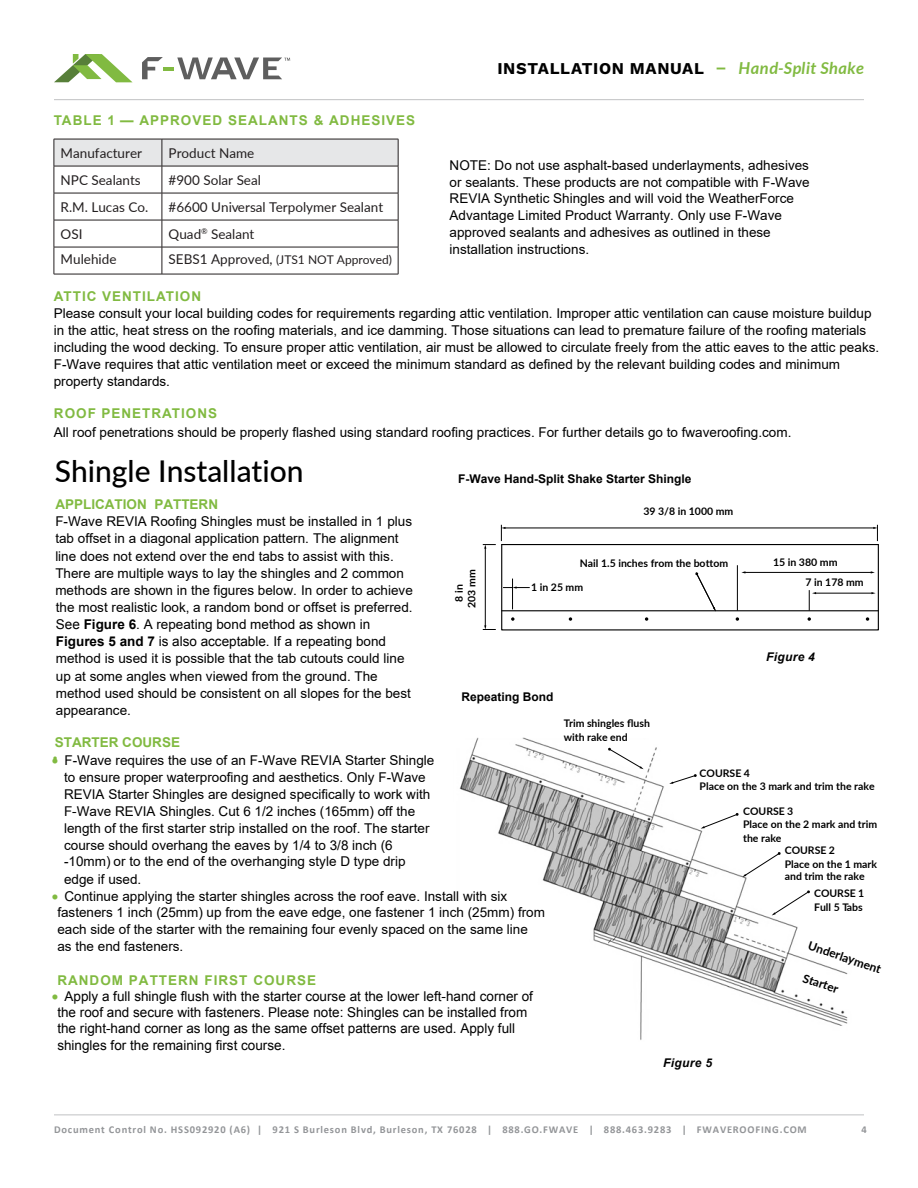
<style>
.page{position:relative;width:918px;height:1188px;background:#fff}
.page>*{position:absolute;margin:0;border:0;box-sizing:border-box;transform-origin:0 0}
.t1{font:500 30px "Lato";color:#000}
.t2{font:700 16.5px "Work Sans";letter-spacing:.035em;color:#000}
.t3{font:13.5px/16.8px "Arial";color:#000}
.t4{font:13.5px/16.2px "Arial";color:#000}
.t5{font:13.5px "Lato";color:#231f20}
.t6{font:700 13.5px "Arial";letter-spacing:.075em;color:#81ba41}
.t7{font:700 13.5px "Arial";color:#81ba41}
.t8{font:13.5px "Arial";color:#81ba41}
.t9{font:700 12px "Arial";color:#000}
.t10{font:12px "Lato";color:#231f20}
.t11{font:700 12px "Lato";color:#000}
.t12{font:italic 700 12px "Arial";letter-spacing:.025em;color:#000}
.t13{font:700 10.5px/13px "Lato";color:#000}
.t14{font:700 10.5px "Calibri";letter-spacing:.075em;color:#939598}
.t15{font:700 10.5px "Calibri";color:#939598}
.s1{font-size:13.5px}
.s2{font-weight:600;color:#81ba41}
.s3{font-family:"Lato";font-style:italic;color:#81ba41}
.s4{font-weight:700;color:#81ba41}
.s5{font-style:inherit}
.s6{font-weight:700}
.s7{font-family:"Lato";color:#81ba41}
</style>
<div class="page">
<img style="left:459px;top:737px;width:389px;height:303px">
<svg style="left:54px;top:54px;width:78px;height:28px"></svg>
<svg style="left:142px;top:57px;width:21px;height:22px"></svg>
<hr style="left:163px;top:67px;width:11px;height:4px;background:#81ba41">
<svg style="left:177px;top:58px;width:113px;height:21px"></svg>
<hr style="left:54px;top:99px;width:810px;height:1px;background:#c7c8ca">
<svg style="left:669px;top:774px;width:28px;height:10px"></svg>
<svg style="left:701px;top:813px;width:38px;height:16px"></svg>
<svg style="left:742px;top:852px;width:39px;height:25px"></svg>
<svg style="left:772px;top:890px;width:38px;height:25px"></svg>
<svg style="left:608px;top:748px;width:36px;height:21px"></svg>
<svg style="left:582px;top:885px;width:4px;height:4px"></svg>
<svg style="left:558px;top:827px;width:9px;height:7px"></svg>
<svg style="left:608px;top:937px;width:8px;height:6px"></svg>
<hr style="left:485px;top:548px;width:1px;height:78px;background:#000">
<svg style="left:483px;top:625px;width:13px;height:5px"></svg>
<hr style="left:505px;top:528px;width:369px;height:1px;background:#000">
<svg style="left:873px;top:525px;width:5px;height:16px"></svg>
<svg style="left:483px;top:525px;width:22px;height:24px"></svg>
<svg style="left:511px;top:617px;width:4px;height:4px"></svg>
<svg style="left:866px;top:617px;width:3px;height:4px"></svg>
<div style="left:501px;top:544px;width:378px;height:86px;border:1px solid #000"></div>
<hr style="left:502px;top:610px;width:376px;height:1px;background:#000">
<hr style="left:512px;top:579px;width:1px;height:30px;background:#000">
<svg style="left:503px;top:586px;width:27px;height:3px"></svg>
<svg style="left:695px;top:572px;width:21px;height:39px"></svg>
<svg style="left:808px;top:617px;width:3px;height:4px"></svg>
<svg style="left:569px;top:617px;width:3px;height:4px"></svg>
<hr style="left:815px;top:593px;width:57px;height:1px;background:#000">
<svg style="left:809px;top:590px;width:7px;height:21px"></svg>
<svg style="left:645px;top:617px;width:3px;height:4px"></svg>
<svg style="left:736px;top:617px;width:3px;height:4px"></svg>
<hr style="left:745px;top:572px;width:127px;height:1px;background:#000">
<hr style="left:737px;top:565px;width:1px;height:46px;background:#000">
<svg style="left:54px;top:139px;width:345px;height:135px"></svg>
<hr style="left:54px;top:274px;width:344px;height:1px;background:#231f20">
<hr style="left:54px;top:1114px;width:810px;height:1px;background:#c7c8ca">
<p class="t6" style="left:54px;top:111px;width:363px">TABLE 1 — APPROVED SEALANTS &amp; ADHESIVES</p>
<p class="t5" style="left:61px;top:143px;width:83px">Manufacturer</p>
<p class="t5" style="left:169px;top:143px;width:87px">Product Name</p>
<p class="t5" style="left:61px;top:170px;width:82px">NPC Sealants</p>
<p class="t5" style="left:169px;top:170px;width:94px">#900 Solar Seal</p>
<p class="t5" style="left:61px;top:197px;width:89px">R.M. Lucas Co.</p>
<p class="t5" style="left:169px;top:197px;width:216px">#6600 Universal Terpolymer Sealant</p>
<p class="t5" style="left:61px;top:224px;width:23px">OSI</p>
<p class="t5" style="left:169px;top:224px;width:87px">Quad<sup>®</sup> Sealant</p>
<p class="t5" style="left:61px;top:249px;width:57px">Mulehide</p>
<p class="t10" style="left:169px;top:251px;width:225px"><span class="s1">SEBS1 Approved,</span> (JTS1 NOT Approved)</p>
<p class="t2" style="left:497px;top:59px;width:368px">INSTALLATION MANUAL <span class="s2">–</span> <span class="s3">Hand-Split Shake</span></p>
<p class="t3" style="left:450px;top:156px;width:362px">NOTE: Do not use asphalt-based underlayments, adhesives or sealants. These products are not compatible with F-Wave REVIA Synthetic Shingles and will void the WeatherForce Advantage Limited Product Warranty. Only use F-Wave approved sealants and adhesives as outlined in these installation instructions.</p>
<p class="t6" style="left:54px;top:287px;width:149px">ATTIC VENTILATION</p>
<p class="t3" style="left:54px;top:305px;width:827px">Please consult your local building codes for requirements regarding attic ventilation. Improper attic ventilation can cause moisture buildup in the attic, heat stress on the roofing materials, and ice damming. Those situations can lead to premature failure of the roofing materials including the wood decking. To ensure proper attic ventilation, air must be allowed to circulate freely from the attic eaves to the attic peaks.<br>F-Wave requires that attic ventilation meet or exceed the minimum standard as defined by the relevant building codes and minimum property standards.</p>
<p class="t3" style="left:54px;top:404px;width:739px;line-height:19.2px"><span class="s4">ROOF PENETRATIONS<br></span>All roof penetrations should be properly flashed using standard roofing practices. For further details go to fwave<span class="s5">roofing</span>.com<span class="s5">.</span></p>
<h1 class="t1" style="left:55px;top:449px;width:250px">Shingle Installation</h1>
<p class="t7" style="left:55px;top:495px;width:164px">APPLICATION PATTERN</p>
<p class="t3" style="left:55px;top:513px;width:359px">F-Wave REVIA Roofing Shingles must be installed in 1 plus tab offset in a diagonal application pattern. <span class="s5">The alignment line does not extend over the end tabs to assist with this.<br></span>There are multiple ways to <span class="s5">lay the shingles</span> and 2 common methods are shown in the figures below. In order to achieve the most realistic look, a random bond or offset is preferred.<br>See <span class="s6">Figure</span> <span class="s6">6</span>. A repeating bond method as shown in <span class="s6">Figures</span> <span class="s6">5</span> <span class="s6">and</span> <span class="s6">7</span> is also acceptable. <span class="s5">I</span>f a repeating bond method is used it is possible that the tab cutouts could line up at some angles when viewed from the ground. The method used should be <span class="s5">consistent</span> on all slopes for the best appearance.</p>
<p class="t7" style="left:55px;top:733px;width:127px">STARTER COURSE</p>
<p class="t3" style="left:64px;top:752px;width:372px;text-indent:-13px"><span class="s7">•</span> F-Wave requires the use of an F-Wave REVIA Starter Shingle to ensure proper waterproofing and aesthetics. Only F-Wave REVIA Starter Shingles are designed specifically to work with F-<span class="s5">W</span>ave REVIA Shingles. Cut 6 1/2 inches (165mm) off the length of the first starter strip installed on the roof. The starter course should overhang the eaves by 1/4 to 3/8 inch (6 -10mm) or to the end of the overhanging style D type drip</p>
<p class="t3" style="left:64px;top:870px;width:79px">edge if used.</p>
<p class="t3" style="left:57px;top:887px;width:489px;text-indent:-6px"><span class="s7">•</span> Continue applying the starter shingles across the roof eave. Install with six fasteners 1 inch (25mm) up from the eave edge, one fastener 1 inch (25mm) from each side of the starter with the remaining four evenly spaced on the same line as the end fasteners.</p>
<p class="t6" style="left:57px;top:971px;width:260px">RANDOM PATTERN FIRST COURSE</p>
<p class="t4" style="left:57px;top:988px;width:477px;text-indent:-6px"><span class="s7">•</span> Apply a full shingle flush with the starter course at the lower left-hand corner of the roof and secure with fasteners. Please note: Shingles can be installed from the right-hand corner as long as the same offset patterns are used. Apply full shingles for the remaining first course.</p>
<p class="t9" style="left:458px;top:470px;width:235px">F-Wave Hand-Split Shake Starter Shingle</p>
<p class="t13" style="left:643px;top:505px;width:91px">39 3<span class="s5">/</span>8 in <span class="s5">1</span>000 mm</p>
<p class="t13" style="left:773px;top:555px;width:66px">15 in <span class="s5">3</span>80 mm</p>
<p class="t13" style="left:580px;top:556px;width:150px">Nail 1.5 inches from the bottom</p>
<p class="t13" style="left:452px;top:608px;width:40px;line-height:12.6px;text-indent:6px;rotate:-90deg">8 in<br><span class="s5">2</span>03 mm</p>
<p class="t13" style="left:806px;top:575px;width:60px">7 in <span class="s5">1</span>78 mm</p>
<p class="t13" style="left:531px;top:580px;width:54px">1 in <span class="s5">2</span>5 mm</p>
<p class="t12" style="left:766px;top:649px;width:50px">Figure <span class="s5">4</span></p>
<p class="t9" style="left:462px;top:688px;width:94px">Repeating Bond</p>
<p class="t13" style="left:564px;top:716px;width:88px;line-height:13.5px">Trim shingles flush with ra<span class="s5">ke</span> end</p>
<p class="t8" style="left:53px;top:749px;width:6px">•</p>
<p class="t13" style="left:700px;top:766px;width:176px;line-height:13.5px"><span class="s5">COURSE</span> 4<br>Place on the 3 mark and trim the rake</p>
<p class="t13" style="left:743px;top:805px;width:135px"><span class="s5">COURSE</span> 3<br>Place on the 2 mark and trim the rake</p>
<p class="t13" style="left:785px;top:843px;width:94px"><span class="s5">COURSE</span> 2<br>Place on the 1 mark and trim the rake</p>
<p class="t13" style="left:814px;top:886px;width:52px;line-height:13.5px"><span class="s5">COURSE</span> 1<br>Full 5 Tabs</p>
<p class="t11" style="left:811px;top:936px;width:78px;rotate:19deg">Underlayment</p>
<p class="t11" style="left:806px;top:969px;width:38px;rotate:19deg"><span class="s5">S</span>tarter</p>
<p class="t12" style="left:663px;top:1055px;width:50px">Figure <span class="s5">5</span></p>
<p class="t14" style="left:54px;top:1123px;width:754px">Document Control No. <span class="s5">HSS</span>09<span class="s5">29</span>20 (A<span class="s5">6</span>) | 921 S Burleson Blvd, Burleson, TX 76028 | 888.GO.FWAVE | 888.463.9283 | FWAVEROOFING.COM</p>
<p class="t15" style="left:861px;top:1123px;width:7px">4</p>
</div>
